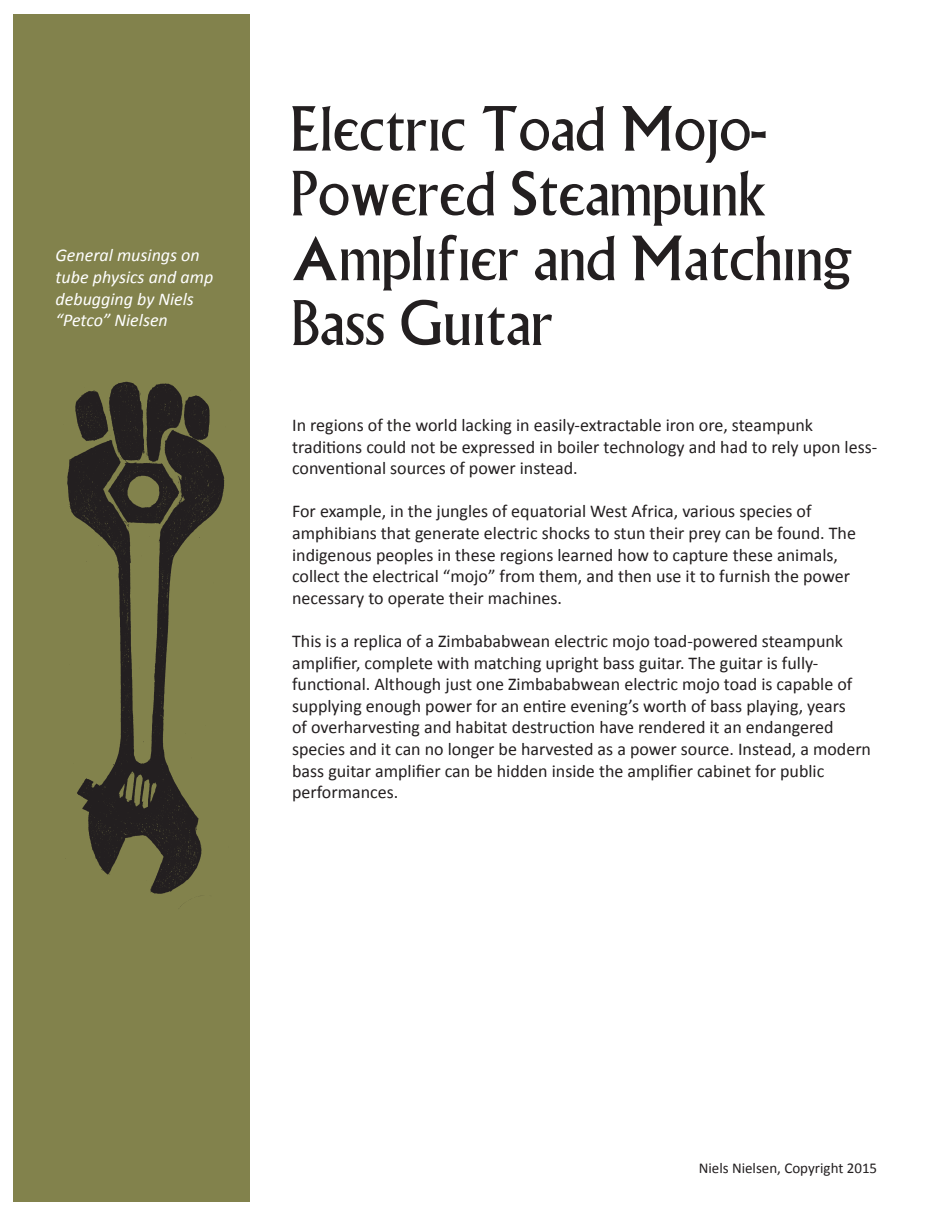
<style>
.page{position:relative;width:945px;height:1215px;background:#fff}
.page>*{position:absolute;margin:0;border:0;box-sizing:border-box;transform-origin:0 0}
.t1{font:54px/64.8px "Village Plain";color:#231f20}
.t2{font:18px/21.6px "Calibri";color:#231f20}
.t3{font:italic 18px/21.6px "Calibri";color:#fff}
.t4{font:15px "Calibri";color:#231f20}
</style>
<div class="page">
<div style="left:14px;top:14px;width:236px;height:1188px;background:#82824c"></div>
<img style="left:67px;top:381px;width:158px;height:526px">
<p class="t3" style="left:56px;top:244px;width:159px">General musings on tube physics and amp debugging by Niels “Petco” Nielsen</p>
<p class="t1" style="left:291px;top:99px;width:563px">Electric Toad Mojo-<br>Powered Steampunk<br>Amplifier and Matching<br>Bass Guitar</p>
<p class="t2" style="left:292px;top:414px;width:587px">In regions of the world lacking in easily-extractable iron ore, steampunk traditions could not be expressed in boiler technology and had to rely upon less&shy;conventional sources of power instead.</p>
<p class="t2" style="left:292px;top:501px;width:565px">For example, in the jungles of equatorial West Africa, various species of amphibians that generate electric shocks to stun their prey can be found. The indigenous peoples in these regions learned how to capture these animals, collect the electrical “mojo” from them, and then use it to furnish the power necessary to operate their machines.</p>
<p class="t2" style="left:292px;top:630px;width:580px">This is a replica of a Zimbababwean electric mojo toad-powered steampunk amplifier, complete with matching upright bass guitar. The guitar is fully&shy;functional. Although just one Zimbababwean electric mojo toad is capable of supplying enough power for an entire evening’s worth of bass playing, years<br>of overharvesting and habitat destruction have rendered it an endangered species and it can no longer be harvested as a power source. Instead, a modern bass guitar amplifier can be hidden inside the amplifier cabinet for public performances.</p>
<p class="t4" style="left:699px;top:1158px;width:180px">Niels Nielsen, Copyright 2015</p>
</div>
